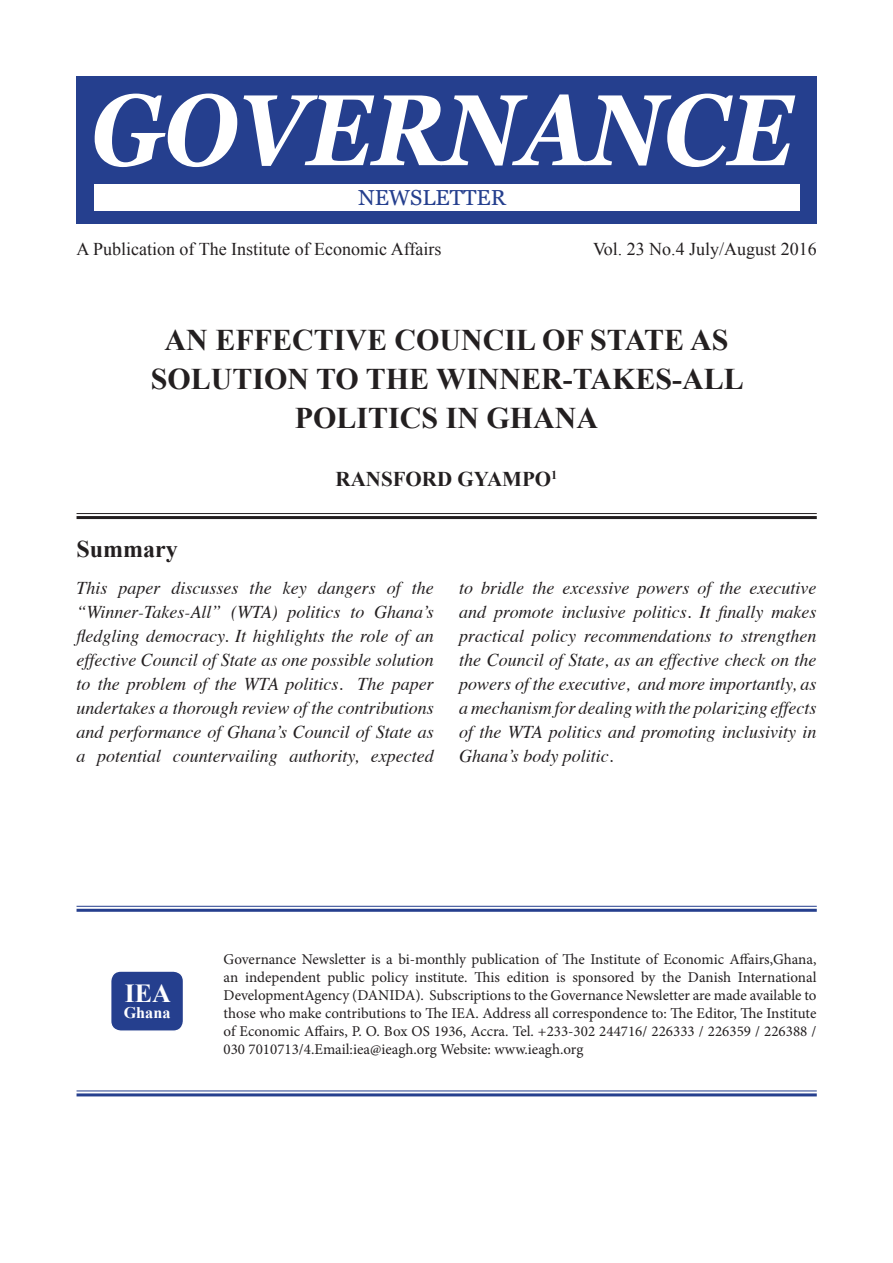
<style>
.page{position:relative;width:893px;height:1263px;background:#fff}
.page>*{position:absolute;margin:0;border:0;box-sizing:border-box;transform-origin:0 0}
.t1{font:italic 700 100.5px "Georgia";color:#fff;scale:.9 1}
.t2{font:700 30px/39px "Times New Roman";color:#231f20;text-align:center}
.t3{font:700 25.95px "Times New Roman";color:#fff}
.t4{font:700 24px "Times New Roman";color:#231f20}
.t5{font:21.75px "Georgia";color:#253f8e}
.t6{font:700 21px "Times New Roman";color:#231f20}
.body{font:italic 18px/24px "Times";color:#231f20;text-align:justify}
.t7{font:18px "Times New Roman";color:#231f20}
.t8{font:700 16.2px "Times New Roman";color:#fff}
.t9{font:15px/18px "Minion Pro";color:#231f20;text-align:justify}
</style>
<div class="page">
<div style="left:77px;top:77px;width:740px;height:147px;background:#253f8e"></div>
<div style="left:94px;top:184px;width:706px;height:26px;background:#fff"></div>
<div style="left:111px;top:971px;width:73px;height:60px;background:#253f8e;border-radius:10px"></div>
<div style="left:110px;top:970px;width:74px;height:62px;border:2px solid #fff;border-radius:10px"></div>
<hr style="left:77px;top:513px;width:740px;height:1px;background:#231f20">
<hr style="left:77px;top:516px;width:740px;height:3px;background:#231f20">
<hr style="left:77px;top:906px;width:740px;height:1px;background:#253f8e">
<hr style="left:77px;top:909px;width:740px;height:3px;background:#253f8e">
<hr style="left:77px;top:1090px;width:740px;height:1px;background:#253f8e">
<hr style="left:77px;top:1093px;width:740px;height:3px;background:#253f8e">
<h1 class="t1" style="left:91px;top:55px;width:782px">GOVERNANCE</h1>
<p class="t5" style="left:358px;top:181px;width:149px">NEWSLETTER</p>
<p class="t7" style="left:77px;top:237px;width:366px">A Publication of The Institute of Economic Affairs</p>
<p class="t7" style="left:593px;top:237px;width:225px">Vol. 23 No.4 July/August 2016</p>
<p class="t2" style="left:165px;top:320px;width:565px">AN EFFECTIVE COUNCIL OF STATE AS</p>
<p class="t2" style="left:151px;top:359px;width:595px">SOLUTION TO THE WINNER-TAKES-ALL<br>POLITICS IN GHANA</p>
<p class="t6" style="left:336px;top:464px;width:223px">RANSFORD GYAMPO<sup>1</sup></p>
<p class="t4" style="left:77px;top:533px;width:103px">Summary</p>
<p class="body" style="left:77px;top:575px;width:359px">This paper discusses the key dangers of the “Winner-Takes-All” (WTA) politics to Ghana’s fledgling democracy. It highlights the role of an effective Council of State as one possible solution to the problem of the WTA politics. The paper undertakes a thorough review of the contributions and performance of Ghana’s Council of State as a potential countervailing authority, expected</p>
<p class="body" style="left:459px;top:575px;width:359px">to bridle the excessive powers of the executive and promote inclusive politics. It finally makes practical policy recommendations to strengthen the Council of State, as an effective check on the powers of the executive, and more importantly, as a mechanism for dealing with the polarizing effects of the WTA politics and promoting inclusivity in Ghana’s body politic.</p>
<p class="t3" style="left:125px;top:975px;width:48px">IEA</p>
<p class="t8" style="left:124px;top:1001px;width:48px">Ghana</p>
<p class="t9" style="left:224px;top:950px;width:594px">Governance Newsletter is a bi-monthly publication of The Institute of Economic Affairs,Ghana, an independent public policy institute. This edition is sponsored by the Danish International DevelopmentAgency (DANIDA). Subscriptions to the Governance Newsletter are made available to those who make contributions to The IEA. Address all correspondence to: The Editor, The Institute of Economic Affairs, P. O. Box OS 1936, Accra. Tel. +233-302 244716/ 226333 / 226359 / 226388 / 030 7010713/4.Email:iea@ieagh.org Website: www.ieagh.org</p>
</div>
